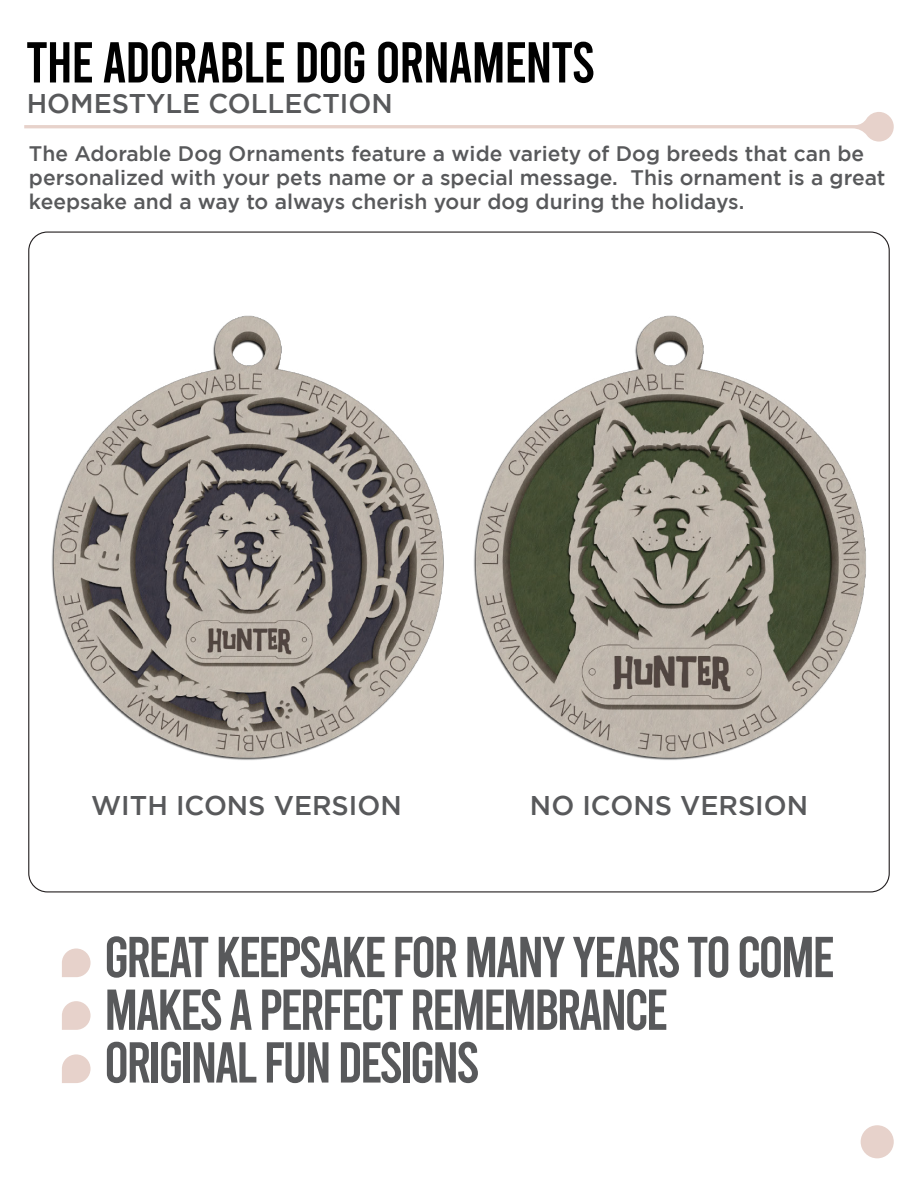
<style>
.page{position:relative;width:918px;height:1188px;background:#fff}
.page>*{position:absolute;margin:0;border:0;box-sizing:border-box;transform-origin:0 0}
.t1{font:57.6px/52.7px "Bebas";letter-spacing:-.05em;color:#58595b}
.t2{font:57.6px "Bebas";letter-spacing:-.025em;color:#000}
.t3{font:500 27px "Gotham";color:#58595b}
.t4{font:500 21px/24px "Gotham";color:#58595b}
</style>
<div class="page">
<img style="left:28px;top:231px;width:862px;height:650px">
<svg style="left:24px;top:112px;width:870px;height:30px"></svg>
<svg style="left:62px;top:949px;width:29px;height:28px"></svg>
<svg style="left:62px;top:1001px;width:29px;height:29px"></svg>
<svg style="left:62px;top:1054px;width:29px;height:29px"></svg>
<div style="left:861px;top:1125px;width:33px;height:33px;background:#e7d2cb;border-radius:50%"></div>
<h1 class="t2" style="left:26px;top:34px;width:571px">THE ADORABLE DOG ORNAMENTS</h1>
<p class="t3" style="left:27px;top:88px;width:368px">HOMESTYLE COLLECTION</p>
<p class="t4" style="left:29px;top:141px;width:858px">The Adorable Dog Ornaments feature a wide variety of Dog breeds that can be personalized with your pets name or a special message. This ornament is a great keepsake and a way to always cherish your dog during the holidays.</p>
<p class="t3" style="left:91px;top:790px;width:312px">WITH ICONS VERSION</p>
<p class="t3" style="left:530px;top:790px;width:280px">NO ICONS VERSION</p>
<h1 class="t1" style="left:104px;top:931px;width:732px">GREAT KEEPSAKE FOR MANY YEARS TO COME<br>MAKES A PERFECT REMEMBRANCE<br>ORIGINAL FUN DESIGNS</h1>
</div>
